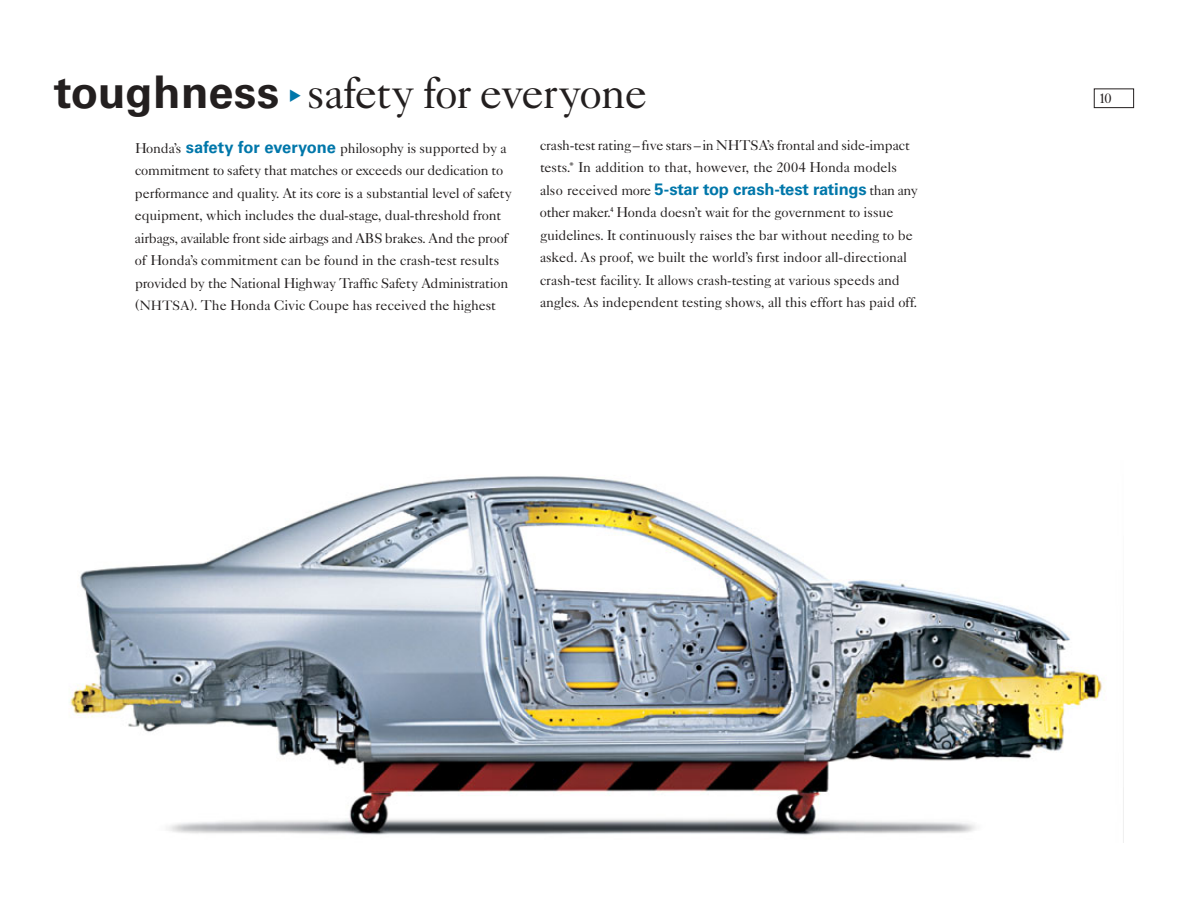
<style>
.page{position:relative;width:1188px;height:918px;background:#fff}
.page>*{position:absolute;margin:0;border:0;box-sizing:border-box;transform-origin:0 0}
.t1{font:45px "Caslon Five Forty";letter-spacing:-.025em;color:#231f1f}
.t2{font:700 45px "Univers";letter-spacing:.005em;color:#231f1f}
.t3{font:700 16.5px "Univers";letter-spacing:-.005em;color:#07a}
.t4{font:14.25px/22.5px "Caslon Five Forty";letter-spacing:-.015em;color:#231f1f}
.s1{font-family:"Univers";font-weight:700;font-size:16.5px;color:#07a}
.s2{font-size:13.5px}
.s3{font-family:"Caslon Five Forty";font-weight:400;font-size:14.25px;color:#231f1f}
</style>
<div class="page">
<img style="left:70px;top:476px;width:1054px;height:366px">
<div style="left:1094px;top:88px;width:40px;height:20px;border:1px solid #231f1f"></div>
<h1 class="t2" style="left:54px;top:75px;width:227px">toughness</h1>
<h1 class="t1" style="left:307px;top:76px;width:342px">safety for everyone</h1>
<p class="t4" style="left:135px;top:138px;width:379px">Honda’s <span class="s1">safety for everyone</span> philosophy is supported by a commitment to safety that matches or exceeds our dedication to performance and quality. At its core is a substantial level of safety equipment, which includes the dual-stage, dual-threshold front airbags, available front side airbags and ABS brakes. And the proof of Honda’s commitment can be found in the crash-test results provided by the National Highway Traffıc Safety Administration (<span class="s2">NHTSA</span>). The Honda Civic Coupe has received the highest</p>
<p class="t4" style="left:540px;top:135px;width:371px">crash-test rating–fıve stars–in NHTSA’s frontal and side-impact tests.<sup>*</sup> In addition to that, however, the 2004 Honda models</p>
<p class="t3" style="left:540px;top:183px;width:379px"><span class="s3">also received more</span> 5-star top crash-test ratings <span class="s3">than any</span></p>
<p class="t4" style="left:540px;top:203px;width:379px">other maker.<sup>4</sup> Honda doesn’t wait for the government to issue guidelines. It continuously raises the bar without needing to be asked. As proof, we built the world’s fırst indoor all-directional crash-test facility. It allows crash-testing at various speeds and angles. As independent testing shows, all this effort has paid off.</p>
<p class="t4" style="left:1099px;top:88px;width:14px">10</p>
</div>
